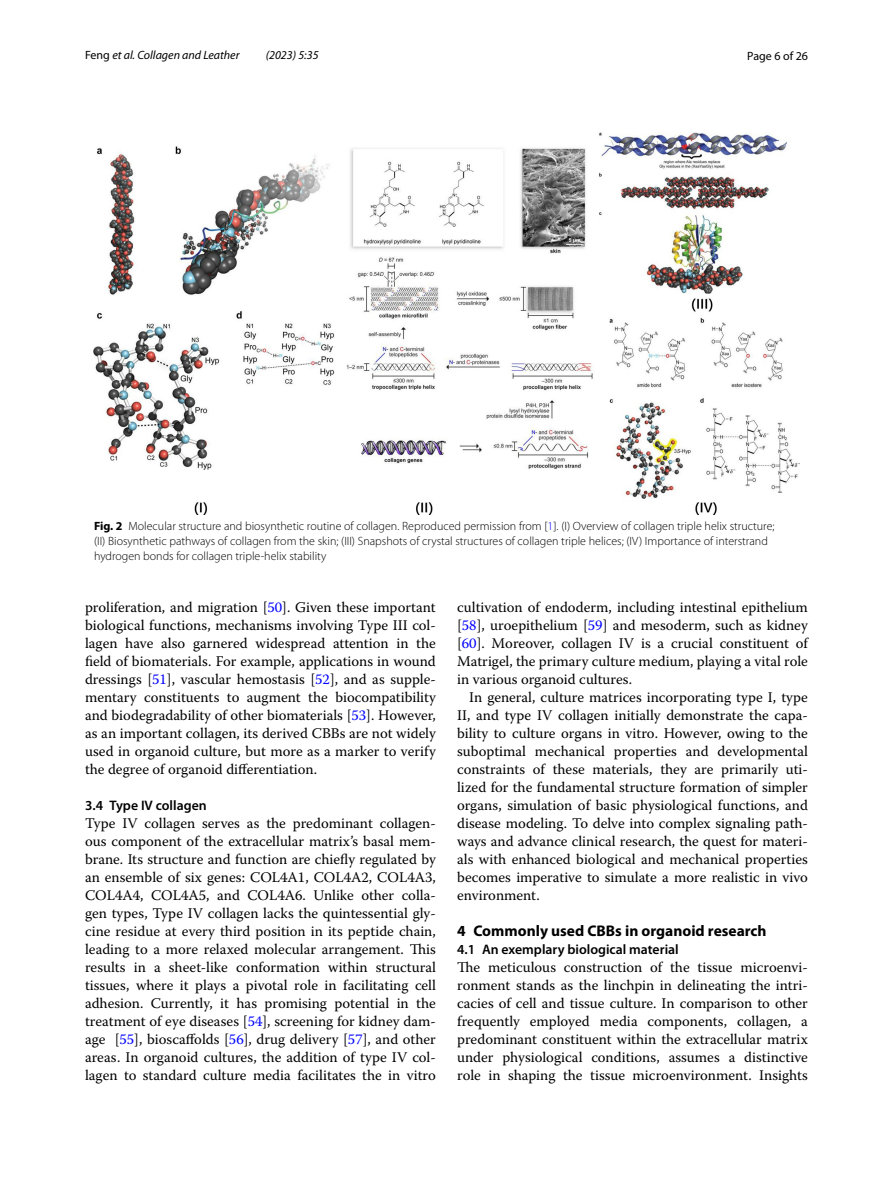
<style>
.page{position:relative;width:893px;height:1187px;background:#fff}
.page>*{position:absolute;margin:0;border:0;box-sizing:border-box;transform-origin:0 0}
.t1{font:700 15.45px "Myriad Pro";color:#000}
.t2{font:14.7px/18px "Warnock Pro";color:#000;text-align:justify}
.t3{font:600 13.8px "Myriad Pro";color:#000}
.t4{font:300 12px/15px "Myriad Pro";color:#000}
.t5{font:italic 12px "Myriad Pro";color:#000}
.t6{font:12px "Myriad Pro";color:#000}
.s1{font-style:normal}
.s2{font-weight:700}
.s3{color:#00f}
</style>
<div class="page">
<img style="left:94px;top:133px;width:705px;height:382px">
<p class="t5" style="left:85px;top:48px;width:156px"><span class="s1">Feng</span> et al. Collagen and Leather</p>
<p class="t5" style="left:266px;top:48px;width:54px">(2023) 5:35</p>
<p class="t6" style="left:747px;top:48px;width:62px">Page 6 of 26</p>
<p class="t4" style="left:94px;top:519px;width:682px"><span class="s2">Fig. 2</span> Molecular structure and biosynthetic routine of collagen. Reproduced permission from [<span class="s3">1</span>]. (I) Overview of collagen triple helix structure; (II) Biosynthetic pathways of collagen from the skin; (III) Snapshots of crystal structures of collagen triple helices; (IV) Importance of interstrand hydrogen bonds for collagen triple-helix stability</p>
<p class="t2" style="left:85px;top:597px;width:352px">proliferation, and migration [<span class="s3">50</span>]. Given these important biological functions, mechanisms involving Type III col&shy;lagen have also garnered widespread attention in the field of biomaterials. For example, applications in wound dressings [<span class="s3">51</span>], vascular hemostasis [<span class="s3">52</span>], and as supple&shy;mentary constituents to augment the biocompatibility and biodegradability of other biomaterials [<span class="s3">53</span>]. However, as an important collagen, its derived CBBs are not widely used in organoid culture, but more as a marker to verify the degree of organoid differentiation.</p>
<p class="t3" style="left:85px;top:796px;width:123px">3.4 Type IV collagen</p>
<p class="t2" style="left:85px;top:813px;width:352px">Type IV collagen serves as the predominant collagen&shy;ous component of the extracellular matrix’s basal mem&shy;brane. Its structure and function are chiefly regulated by an ensemble of six genes: COL4A1, COL4A2, COL4A3, COL4A4, COL4A5, and COL4A6. Unlike other colla&shy;gen types, Type IV collagen lacks the quintessential gly&shy;cine residue at every third position in its peptide chain, leading to a more relaxed molecular arrangement. This results in a sheet-like conformation within structural tissues, where it plays a pivotal role in facilitating cell adhesion. Currently, it has promising potential in the treatment of eye diseases [<span class="s3">54</span>], screening for kidney dam&shy;age [<span class="s3">55</span>], bioscaffolds [<span class="s3">56</span>], drug delivery [<span class="s3">57</span>], and other areas. In organoid cultures, the addition of type IV col&shy;lagen to standard culture media facilitates the in vitro</p>
<p class="t2" style="left:457px;top:597px;width:352px">cultivation of endoderm, including intestinal epithelium [<span class="s3">58</span>], uroepithelium [<span class="s3">59</span>] and mesoderm, such as kidney [<span class="s3">60</span>]. Moreover, collagen IV is a crucial constituent of Matrigel, the primary culture medium, playing a vital role in various organoid cultures.</p>
<p class="t2" style="left:457px;top:687px;width:352px;text-indent:12px">In general, culture matrices incorporating type I, type II, and type IV collagen initially demonstrate the capa&shy;bility to culture organs in vitro. However, owing to the suboptimal mechanical properties and developmental constraints of these materials, they are primarily uti&shy;lized for the fundamental structure formation of simpler organs, simulation of basic physiological functions, and disease modeling. To delve into complex signaling path&shy;ways and advance clinical research, the quest for materi&shy;als with enhanced biological and mechanical properties becomes imperative to simulate a more realistic in vivo environment.</p>
<p class="t1" style="left:457px;top:920px;width:311px">4 Commonly used CBBs in organoid research</p>
<p class="t3" style="left:457px;top:940px;width:223px">4.1 An exemplary biological material</p>
<p class="t2" style="left:457px;top:957px;width:352px">The meticulous construction of the tissue microenvi&shy;ronment stands as the linchpin in delineating the intri&shy;cacies of cell and tissue culture. In comparison to other frequently employed media components, collagen, a predominant constituent within the extracellular matrix under physiological conditions, assumes a distinctive role in shaping the tissue microenvironment. Insights</p>
</div>
